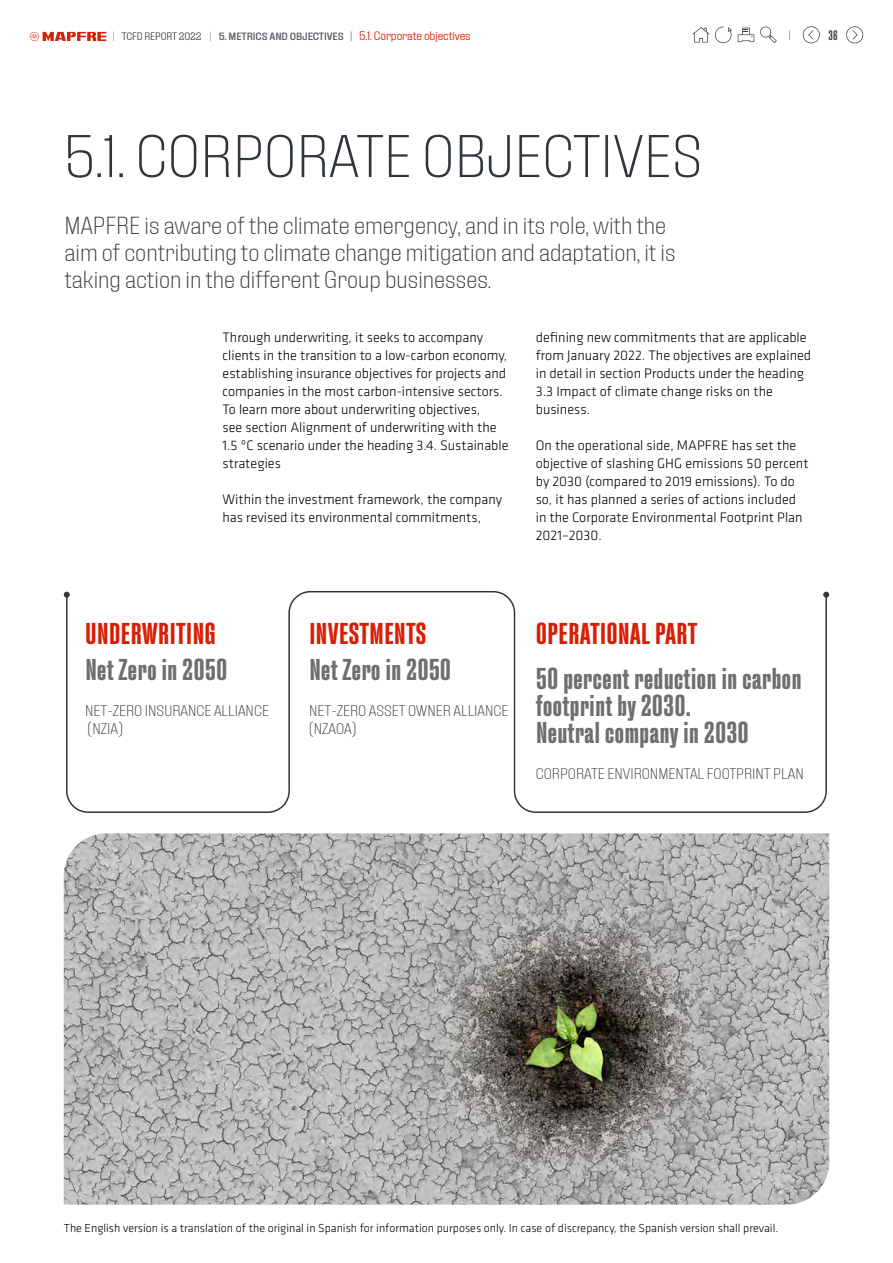
<style>
.page{position:relative;width:893px;height:1263px;background:#fff}
.page>*{position:absolute;margin:0;border:0;box-sizing:border-box;transform-origin:0 0}
.t1{font:200 60px "Fixture";color:#2f373c}
.t2{font:600 condensed 30px/27px "Fixture";color:#706f6f}
.t3{font:600 condensed 30px "Fixture";color:#d81e05}
.t4{font:200 24px/27px "Fixture";color:#2f373c}
.t5{font:200 15px/18px "Fixture";color:#2f373c}
.t6{font:300 14.25px/18px "Klavika";color:#000}
.t7{font:500 condensed 13.5px "Fixture";color:#2f373c}
.t8{font:300 12px "Klavika";color:#000}
.t9{font:300 12px "Fixture";letter-spacing:-.01em;color:#d81e05}
.s1{font-weight:200;font-size:10.5px;color:#2f373c}
.s2{font-size:10.5px;color:#2f373c}
.s3{font-weight:500;font-size:10.5px;color:#585f63}
</style>
<div class="page">
<svg style="left:760px;top:26px;width:17px;height:17px"></svg>
<svg style="left:738px;top:28px;width:16px;height:14px"></svg>
<svg style="left:692px;top:27px;width:40px;height:16px"></svg>
<svg style="left:846px;top:26px;width:17px;height:17px"></svg>
<svg style="left:803px;top:26px;width:17px;height:17px"></svg>
<svg style="left:30px;top:32px;width:76px;height:9px"></svg>
<svg style="left:66px;top:591px;width:761px;height:222px"></svg>
<svg style="left:64px;top:592px;width:6px;height:6px"></svg>
<svg style="left:823px;top:592px;width:6px;height:6px"></svg>
<img style="left:64px;top:833px;width:765px;height:371px">
<p class="t9" style="left:113px;top:28px;width:359px"><span class="s1">|</span> <span class="s2">TCFD REPORT 2022</span> <span class="s1">|</span> <span class="s3">5. METRICS AND OBJECTIVES</span> <span class="s1">|</span> 5.1. Corporate objectives</p>
<p class="t7" style="left:828px;top:27px;width:11px">36</p>
<h1 class="t1" style="left:64px;top:116px;width:640px">5.1. CORPORATE OBJECTIVES</h1>
<h3 class="t4" style="left:64px;top:211px;width:613px">MAPFRE is aware of the climate emergency, and in its role, with the aim of contributing to climate change mitigation and adaptation, it is taking action in the different Group businesses.</h3>
<p class="t6" style="left:223px;top:329px;width:288px">Through underwriting, it seeks to accompany clients in the transition to a low-carbon economy, establishing insurance objectives for projects and companies in the most carbon-intensive sectors.<br>To learn more about underwriting objectives,<br>see section Alignment of underwriting with the 1.5 ºC scenario under the heading 3.4. Sustainable strategies</p>
<p class="t6" style="left:223px;top:491px;width:281px">Within the investment framework, the company has revised its environmental commitments,</p>
<p class="t6" style="left:536px;top:329px;width:277px">defining new commitments that are applicable from January 2022. The objectives are explained in detail in section Products under the heading 3.3 Impact of climate change risks on the business.</p>
<p class="t6" style="left:536px;top:436px;width:274px">On the operational side, MAPFRE has set the objective of slashing GHG emissions 50 percent by 2030 (compared to 2019 emissions). To do so, it has planned a series of actions included in the Corporate Environmental Footprint Plan 2021–2030.</p>
<h2 class="t3" style="left:85px;top:616px;width:133px">UNDERWRITING</h2>
<h2 class="t2" style="left:85px;top:657px;width:144px">Net Zero in 2050</h2>
<p class="t5" style="left:85px;top:701px;width:186px">NET-ZERO INSURANCE ALLIANCE (NZIA)</p>
<h2 class="t3" style="left:309px;top:616px;width:119px">INVESTMENTS</h2>
<h2 class="t2" style="left:309px;top:657px;width:144px">Net Zero in 2050</h2>
<p class="t5" style="left:309px;top:701px;width:201px">NET-ZERO ASSET OWNER ALLIANCE (NZAOA)</p>
<h2 class="t3" style="left:536px;top:616px;width:163px">OPERATIONAL PART</h2>
<h2 class="t2" style="left:536px;top:666px;width:267px">50 percent reduction in carbon footprint by 2030.<br>Neutral company in 2030</h2>
<p class="t5" style="left:536px;top:764px;width:269px">CORPORATE ENVIRONMENTAL FOOTPRINT PLAN</p>
<p class="t8" style="left:64px;top:1221px;width:716px">The English version is a translation of the original in Spanish for information purposes only. In case of discrepancy, the Spanish version shall prevail.</p>
</div>
